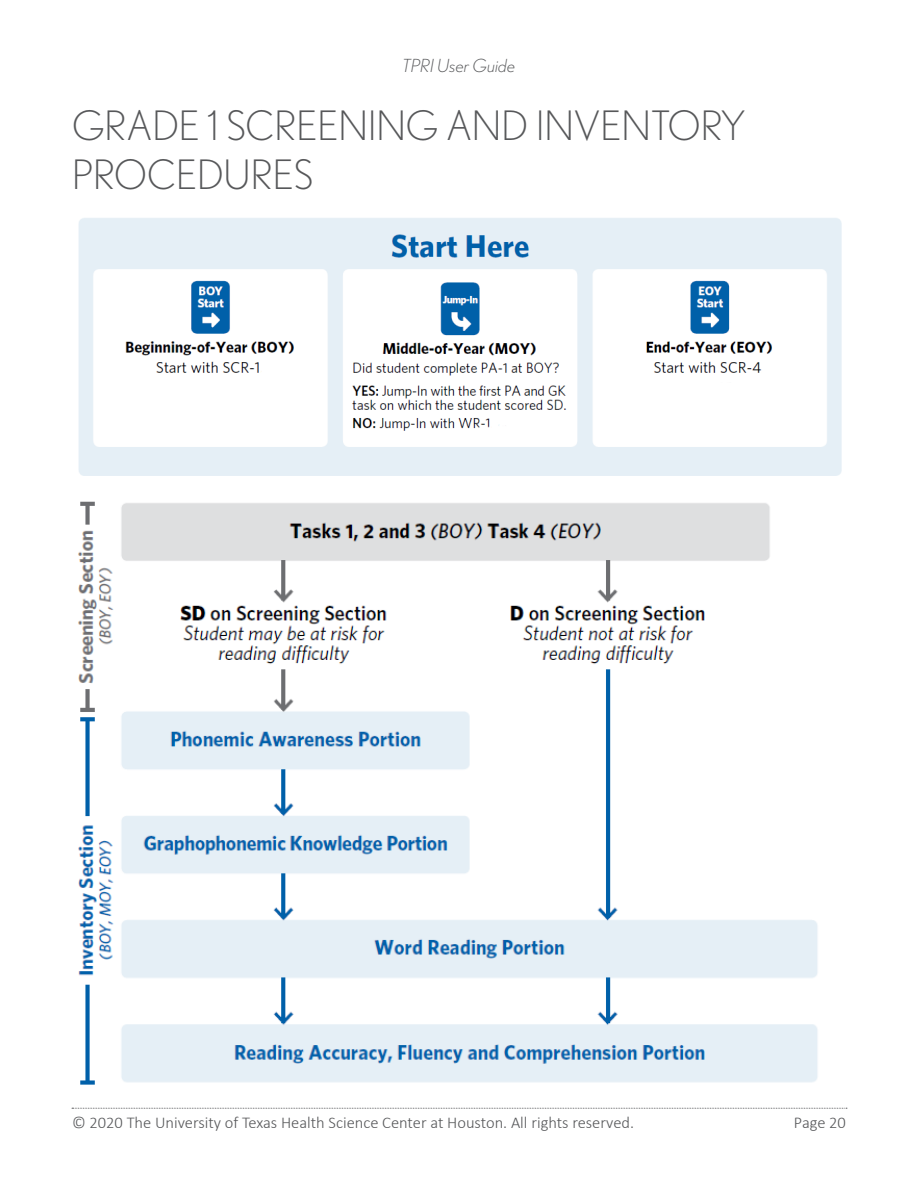
<style>
.page{position:relative;width:918px;height:1188px;background:#fff}
.page>*{position:absolute;margin:0;border:0;box-sizing:border-box;transform-origin:0 0}
.Header_1_-_Dark_Gray{font:300 40.5px/48.6px "Nobel";color:#57585a}
.t1{font:italic 300 18px "Nobel";color:#57585a}
.t2{font:300 16.5px "Calibri";color:#57585a}
</style>
<div class="page">
<svg style="left:72px;top:1108px;width:775px;height:1px"></svg>
<img style="left:78px;top:218px;width:764px;height:258px">
<img style="left:78px;top:501px;width:740px;height:584px">
<p class="t1" style="left:403px;top:55px;width:114px">TPRI User Guide</p>
<p class="Header_1_-_Dark_Gray" style="left:72px;top:101px;width:676px">GRADE 1 SCREENING AND INVENTORY<br>PROCEDURES</p>
<p class="t2" style="left:72px;top:1113px;width:564px">© 2020 The University of Texas Health Science Center at Houston. All rights reserved.</p>
<p class="t2" style="left:794px;top:1113px;width:54px">Page 20</p>
</div>
